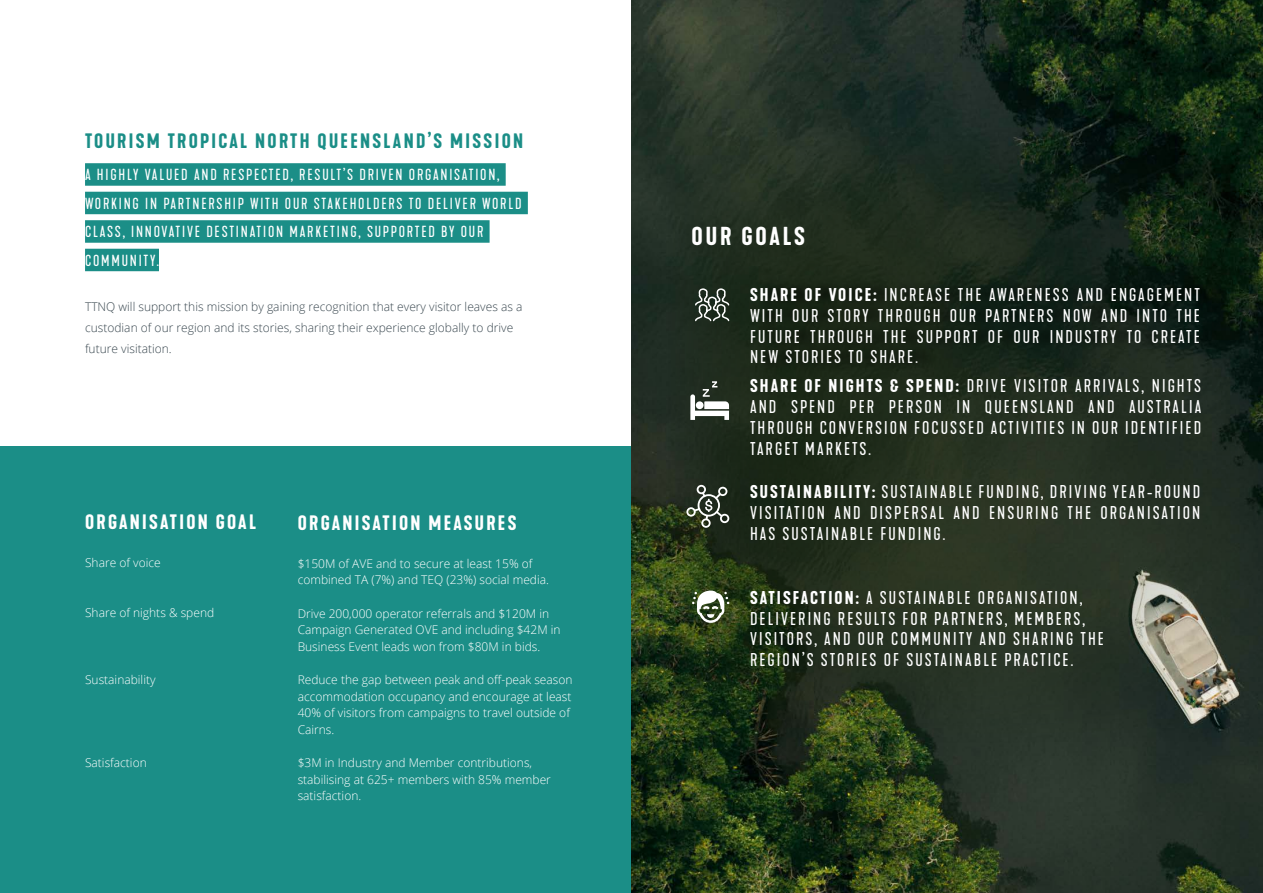
<style>
.page{position:relative;width:1263px;height:893px;background:#fff}
.page>*{position:absolute;margin:0;border:0;box-sizing:border-box;transform-origin:0 0}
.t1{font:24.3px "Kapra Neue Pro Semi Bold Rd";letter-spacing:.12em;color:#fff}
.t2{font:19.5px "Kapra Neue Pro Semi Bold Rd";letter-spacing:.12em;color:#1b8e87}
.t3{font:19.5px "Kapra Neue Pro Semi Bold Rd";letter-spacing:.12em;color:#fff}
.t4{font:17.25px/20.9px "Kapra Neue Pro Regular Rd";letter-spacing:.12em;color:#fff;text-align:justify}
.t5{font:15px/28.5px "Kapra Neue Pro Regular Rd";letter-spacing:.12em;color:#fff}
.t6{font:300 12px/16.5px "Open Sans";color:#fff}
.t7{font:300 12px/21px "Open Sans";color:#39474f}
.s1{font-family:"Kapra Neue Pro Semi Bold Rd"}
</style>
<div class="page">
<div style="left:0;top:446px;width:685px;height:447px;background:#1b8e87"></div>
<img style="left:631px;top:0;width:632px;height:893px">
<svg style="left:668px;top:133px;width:595px;height:610px;background:#243021"></svg>
<div style="left:758px;top:280px;width:463px;height:91px;background:#000;opacity:.75"></div>
<svg style="left:692px;top:591px;width:37px;height:32px"></svg>
<svg style="left:695px;top:288px;width:34px;height:33px"></svg>
<svg style="left:686px;top:485px;width:43px;height:43px;background:#525a4d"></svg>
<svg style="left:690px;top:381px;width:39px;height:39px"></svg>
<div style="left:85px;top:163px;width:421px;height:23px;background:#1b8e87"></div>
<div style="left:85px;top:192px;width:443px;height:22px;background:#1b8e87"></div>
<div style="left:85px;top:220px;width:405px;height:23px;background:#1b8e87"></div>
<div style="left:85px;top:249px;width:74px;height:22px;background:#1b8e87"></div>
<p class="t2" style="left:85px;top:128px;width:440px">TOURISM TROPICAL NORTH QUEENSLAND’S MISSION</p>
<p class="t5" style="left:85px;top:161px;width:438px">A HIGHLY VALUED AND RESPECTED, RESULT’S DRIVEN ORGANISATION, WORKING IN PARTNERSHIP WITH OUR STAKEHOLDERS TO DELIVER WORLD CLASS, INNOVATIVE DESTINATION MARKETING, SUPPORTED BY OUR COMMUNITY.</p>
<p class="t7" style="left:85px;top:296px;width:439px">TTNQ will support this mission by gaining recognition that every visitor leaves as a custodian of our region and its stories, sharing their experience globally to drive future visitation.</p>
<p class="t3" style="left:85px;top:509px;width:173px">ORGANISATION GOAL</p>
<p class="t6" style="left:85px;top:554px;width:77px">Share of voice</p>
<p class="t6" style="left:85px;top:604px;width:131px">Share of nights &amp; spend</p>
<p class="t6" style="left:85px;top:671px;width:72px">Sustainability</p>
<p class="t6" style="left:85px;top:754px;width:63px">Satisfaction</p>
<p class="t3" style="left:298px;top:511px;width:220px">ORGANISATION MEASURES</p>
<p class="t6" style="left:298px;top:555px;width:253px">$150M of AVE and to secure at least 15% of combined TA (7%) and TEQ (23%) social media.</p>
<p class="t6" style="left:298px;top:605px;width:264px">Drive 200,000 operator referrals and $120M in<br>Campaign Generated OVE and including $42M in<br>Business Event leads won from $80M in bids.</p>
<p class="t6" style="left:298px;top:671px;width:276px">Reduce the gap between peak and off-peak season accommodation occupancy and encourage at least 40% of visitors from campaigns to travel outside of Cairns.</p>
<p class="t6" style="left:298px;top:754px;width:255px">$3M in Industry and Member contributions, stabilising at 625+ members with 85% member satisfaction.</p>
<h1 class="t1" style="left:692px;top:221px;width:115px">OUR GOALS</h1>
<p class="t4" style="left:750px;top:285px;width:451px"><span class="s1">SHARE OF VOICE:</span> INCREASE THE AWARENESS AND ENGAGEMENT WITH OUR STORY THROUGH OUR PARTNERS NOW AND INTO THE FUTURE THROUGH THE SUPPORT OF OUR INDUSTRY TO CREATE NEW STORIES TO SHARE.</p>
<p class="t4" style="left:750px;top:376px;width:453px"><span class="s1">SHARE OF NIGHTS &amp; SPEND:</span> DRIVE VISITOR ARRIVALS, NIGHTS AND SPEND PER PERSON IN QUEENSLAND AND AUSTRALIA THROUGH CONVERSION FOCUSSED ACTIVITIES IN OUR IDENTIFIED TARGET MARKETS.</p>
<p class="t4" style="left:750px;top:482px;width:452px"><span class="s1">SUSTAINABILITY:</span> SUSTAINABLE FUNDING, DRIVING YEAR-ROUND VISITATION AND DISPERSAL AND ENSURING THE ORGANISATION HAS SUSTAINABLE FUNDING.</p>
<p class="t4" style="left:750px;top:588px;width:355px;text-align:left"><span class="s1">SATISFACTION:</span> A SUSTAINABLE ORGANISATION, DELIVERING RESULTS FOR PARTNERS, MEMBERS, VISITORS, AND OUR COMMUNITY AND SHARING THE REGION’S STORIES OF SUSTAINABLE PRACTICE.</p>
</div>
